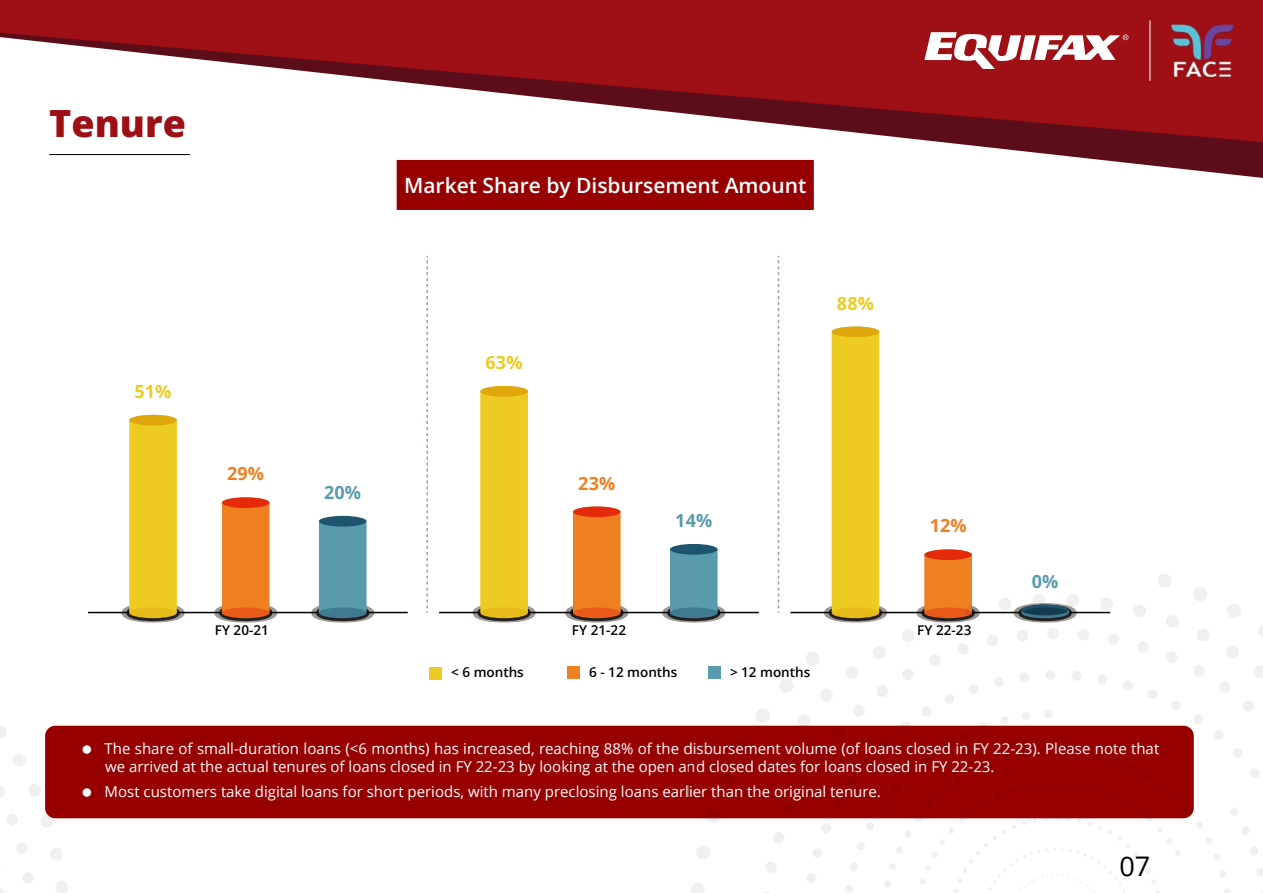
<style>
.page{position:relative;width:1263px;height:893px;background:#fff}
.page>*{position:absolute;margin:0;border:0;box-sizing:border-box;transform-origin:0 0}
.t1{font:800 37.5px "Open Sans";color:#9e0f16}
.t2{font:27px "Open Sans";color:#000}
.t3{font:600 21px "Open Sans";color:#fff}
.t4{font:700 18px "Open Sans";color:#ee8021}
.t5{font:700 18px "Open Sans";color:#eccb23}
.t6{font:700 18px "Open Sans";color:#599bad}
.t7{font:15px/18px "Open Sans";color:#fff}
.t8{font:600 13.5px "Open Sans";color:#000}
</style>
<div class="page">
<div style="left:429px;top:667px;width:13px;height:13px;background:#eccb23"></div>
<div style="left:567px;top:666px;width:13px;height:13px;background:#ee8021"></div>
<svg style="left:426px;top:256px;width:2px;height:357px"></svg>
<svg style="left:778px;top:256px;width:1px;height:317px"></svg>
<hr style="left:439px;top:612px;width:320px;height:1px;background:#000">
<svg style="left:662px;top:603px;width:63px;height:20px"></svg>
<svg style="left:667px;top:605px;width:53px;height:16px"></svg>
<div style="left:670px;top:544px;width:48px;height:74px;background:#599bad"></div>
<div style="left:670px;top:544px;width:48px;height:11px;background:#1d556f;border-radius:50%"></div>
<div style="left:670px;top:607px;width:48px;height:11px;background:#3e7b91;border-radius:50%"></div>
<svg style="left:565px;top:603px;width:63px;height:20px"></svg>
<svg style="left:570px;top:605px;width:53px;height:16px"></svg>
<div style="left:573px;top:507px;width:48px;height:111px;background:#ee8021"></div>
<svg style="left:573px;top:506px;width:48px;height:11px"></svg>
<div style="left:573px;top:607px;width:48px;height:11px;background:#e95917;border-radius:50%"></div>
<svg style="left:473px;top:603px;width:63px;height:20px"></svg>
<svg style="left:477px;top:605px;width:54px;height:16px"></svg>
<div style="left:480px;top:386px;width:48px;height:232px;background:#eccb23"></div>
<div style="left:480px;top:386px;width:48px;height:11px;background:#e0a70b;border-radius:50%"></div>
<div style="left:480px;top:607px;width:48px;height:11px;background:#e6ba18;border-radius:50%"></div>
<svg style="left:924px;top:549px;width:48px;height:25px"></svg>
<svg style="left:924px;top:549px;width:48px;height:11px"></svg>
<div style="left:832px;top:328px;width:47px;height:246px;background:#eccb23"></div>
<div style="left:832px;top:326px;width:47px;height:11px;background:#e0a70b;border-radius:50%"></div>
<hr style="left:88px;top:612px;width:320px;height:1px;background:#000">
<svg style="left:311px;top:603px;width:63px;height:20px"></svg>
<svg style="left:316px;top:605px;width:53px;height:16px"></svg>
<div style="left:319px;top:516px;width:48px;height:102px;background:#599bad"></div>
<div style="left:319px;top:516px;width:48px;height:11px;background:#1d556f;border-radius:50%"></div>
<div style="left:319px;top:607px;width:48px;height:11px;background:#3e7b91;border-radius:50%"></div>
<svg style="left:214px;top:603px;width:63px;height:20px"></svg>
<svg style="left:219px;top:605px;width:53px;height:16px"></svg>
<div style="left:222px;top:497px;width:48px;height:121px;background:#ee8021"></div>
<div style="left:222px;top:497px;width:48px;height:11px;background:#e42a0b;border-radius:50%"></div>
<div style="left:222px;top:607px;width:48px;height:11px;background:#e95917;border-radius:50%"></div>
<svg style="left:122px;top:603px;width:63px;height:20px"></svg>
<svg style="left:126px;top:605px;width:54px;height:16px"></svg>
<div style="left:129px;top:415px;width:48px;height:203px;background:#eccb23"></div>
<div style="left:129px;top:415px;width:48px;height:11px;background:#e0a70b;border-radius:50%"></div>
<div style="left:129px;top:607px;width:48px;height:11px;background:#e6ba18;border-radius:50%"></div>
<div style="left:395px;top:158px;width:420px;height:53px;background:#970001;border:2px solid #fff"></div>
<div style="left:44px;top:725px;width:1150px;height:94px;background:#970001;border-radius:11px"></div>
<div style="left:44px;top:724px;width:1151px;height:96px;border:2px solid #fff;border-radius:11px"></div>
<svg style="left:49px;top:142px;width:1214px;height:36px"></svg>
<svg style="left:0;top:0;width:1263px;height:142px;fill:#9e0f16"></svg>
<svg style="left:689px;top:574px;width:574px;height:319px"></svg>
<svg style="left:0;top:724px;width:70px;height:169px"></svg>
<svg style="left:924px;top:32px;width:204px;height:37px"></svg>
<hr style="left:1150px;top:20px;width:1px;height:61px;background:#fff">
<img style="left:1171px;top:25px;width:62px;height:51px">
<hr style="left:49px;top:154px;width:141px;height:1px;background:#000">
<h1 class="t1" style="left:49px;top:97px;width:138px">Tenure</h1>
<h3 class="t3" style="left:404px;top:171px;width:404px">Market Share by Disbursement Amount</h3>
<p class="t5" style="left:135px;top:379px;width:38px">51%</p>
<p class="t4" style="left:227px;top:461px;width:38px">29%</p>
<p class="t6" style="left:324px;top:480px;width:38px">20%</p>
<p class="t5" style="left:486px;top:350px;width:38px">63%</p>
<p class="t4" style="left:578px;top:471px;width:38px">23%</p>
<p class="t6" style="left:675px;top:508px;width:38px">14%</p>
<p class="t5" style="left:837px;top:291px;width:38px">88%</p>
<p class="t4" style="left:930px;top:513px;width:38px">12%</p>
<p class="t8" style="left:215px;top:621px;width:56px">FY 20-21</p>
<p class="t8" style="left:572px;top:621px;width:56px">FY 21-22</p>
<p class="t8" style="left:917px;top:621px;width:56px">FY 22-23</p>
<p class="t8" style="left:451px;top:663px;width:74px">&lt; 6 months</p>
<p class="t8" style="left:589px;top:663px;width:90px">6 - 12 months</p>
<p class="t8" style="left:730px;top:663px;width:82px">&gt; 12 months</p>
<p class="t6" style="left:1032px;top:569px;width:28px">0%</p>
<p class="t7" style="left:105px;top:739px;width:1056px">The share of small-duration loans (&lt;6 months) has increased, reaching 88% of the disbursement volume (of loans closed in FY 22-23). Please note that we arrived at the actual tenures of loans closed in FY 22-23 by looking at the open and closed dates for loans closed in FY 22-23.</p>
<p class="t7" style="left:105px;top:782px;width:778px">Most customers take digital loans for short periods, with many preclosing loans earlier than the original tenure.</p>
<h2 class="t2" style="left:1119px;top:848px;width:32px">07</h2>
</div>
